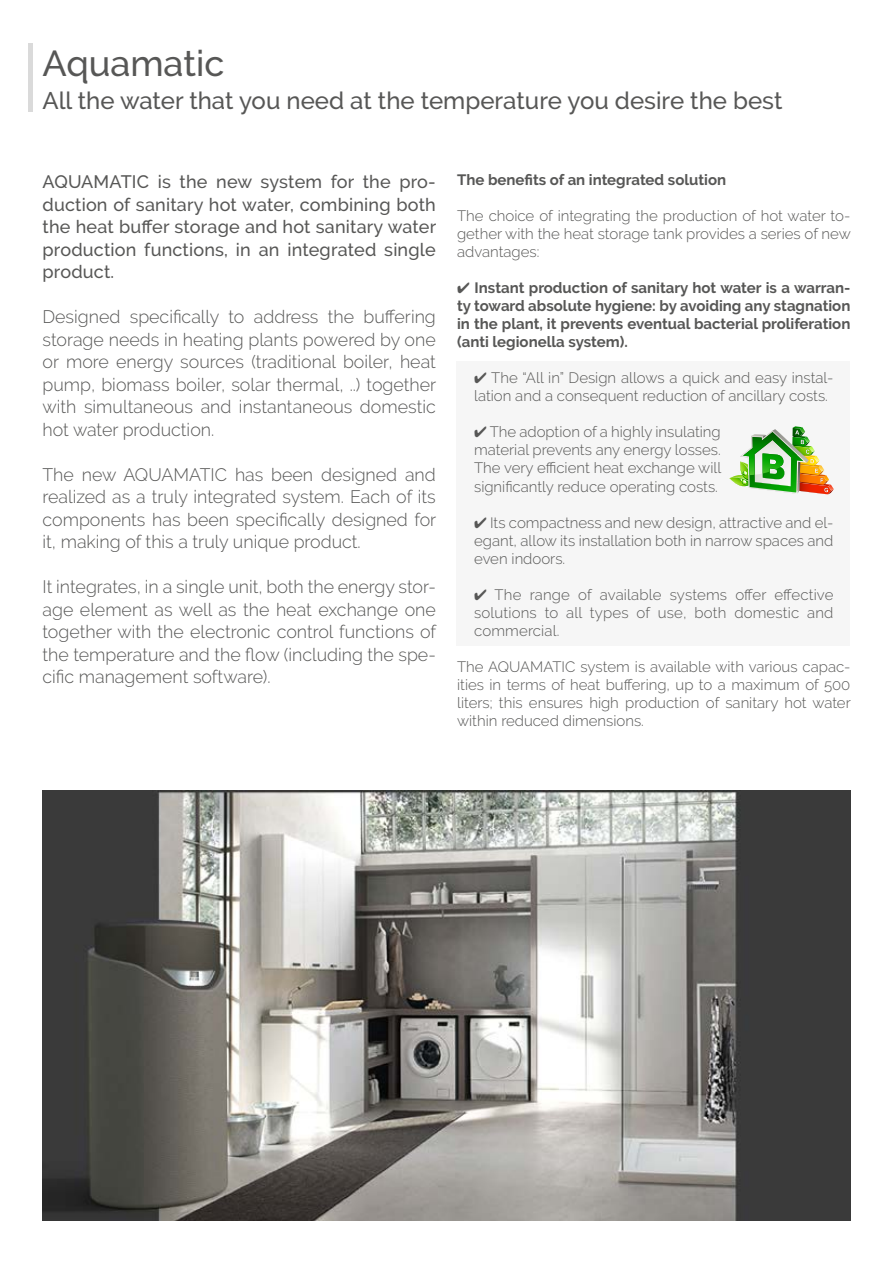
<style>
.page{position:relative;width:893px;height:1263px;background:#fff}
.page>*{position:absolute;margin:0;border:0;box-sizing:border-box;transform-origin:0 0}
.t1{font:500 36px "Raleway";color:#575756}
.t2{font:500 24px "Raleway";color:#575756}
.t3{font:300 18px/22.5px "Raleway";color:#575756;text-align:justify}
.t4{font:500 18px/22.5px "Raleway";letter-spacing:.01em;color:#575756;text-align:justify}
.t5{font:300 15px/18px "Raleway";color:#575756;text-align:justify}
.t6{font:700 15px/18px "Raleway";color:#575756;text-align:justify}
</style>
<div class="page">
<img style="left:43px;top:791px;width:807px;height:429px">
<div style="left:456px;top:361px;width:393px;height:285px;background:#f6f6f6"></div>
<hr style="left:29px;top:43px;width:4px;height:68px;background:#dadada">
<img style="left:729px;top:426px;width:105px;height:68px">
<h1 class="t1" style="left:43px;top:43px;width:183px">Aquamatic</h1>
<h2 class="t2" style="left:43px;top:87px;width:741px">All the water that you need at the temperature you desire the best</h2>
<p class="t4" style="left:43px;top:171px;width:395px">AQUAMATIC is the new system for the pro&shy;duction of sanitary hot water, combining both the heat buffer storage and hot sanitary water production functions, in an integrated single product.</p>
<p class="t3" style="left:43px;top:306px;width:395px">Designed specifically to address the buffering storage needs in heating plants powered by one or more energy sources (traditional boiler, heat pump, biomass boiler, solar thermal, ..) together with simultaneous and instantaneous domestic hot water production.</p>
<p class="t3" style="left:43px;top:463px;width:395px">The new AQUAMATIC has been designed and realized as a truly integrated system. Each of its components has been specifically designed for it, making of this a truly unique product.</p>
<p class="t3" style="left:43px;top:576px;width:395px">It integrates, in a single unit, both the energy stor&shy;age element as well as the heat exchange one together with the electronic control functions of the temperature and the flow (including the spe&shy;cific management software).</p>
<p class="t6" style="left:457px;top:171px;width:271px">The benefits of an integrated solution</p>
<p class="t5" style="left:457px;top:207px;width:395px">The choice of integrating the production of hot water to&shy;gether with the heat storage tank provides a series of new advantages:</p>
<p class="t6" style="left:457px;top:279px;width:395px">✔ Instant production of sanitary hot water is a warran&shy;ty toward absolute hygiene: by avoiding any stagnation in the plant, it prevents eventual bacterial proliferation (anti legionella system).</p>
<p class="t5" style="left:474px;top:369px;width:361px">✔ The “All in” Design allows a quick and easy instal&shy;lation and a consequent reduction of ancillary costs.</p>
<p class="t5" style="left:474px;top:423px;width:249px">✔ The adoption of a highly insulating material prevents any energy losses.<br>The very efficient heat exchange will significantly reduce operating costs.</p>
<p class="t5" style="left:474px;top:513px;width:361px">✔ Its compactness and new design, attractive and el&shy;egant, allow its installation both in narrow spaces and even indoors.</p>
<p class="t5" style="left:474px;top:585px;width:361px">✔ The range of available systems offer effective solutions to all types of use, both domestic and commercial.</p>
<p class="t5" style="left:457px;top:657px;width:395px">The AQUAMATIC system is available with various capac&shy;ities in terms of heat buffering, up to a maximum of 500 liters; this ensures high production of sanitary hot water within reduced dimensions.</p>
</div>
